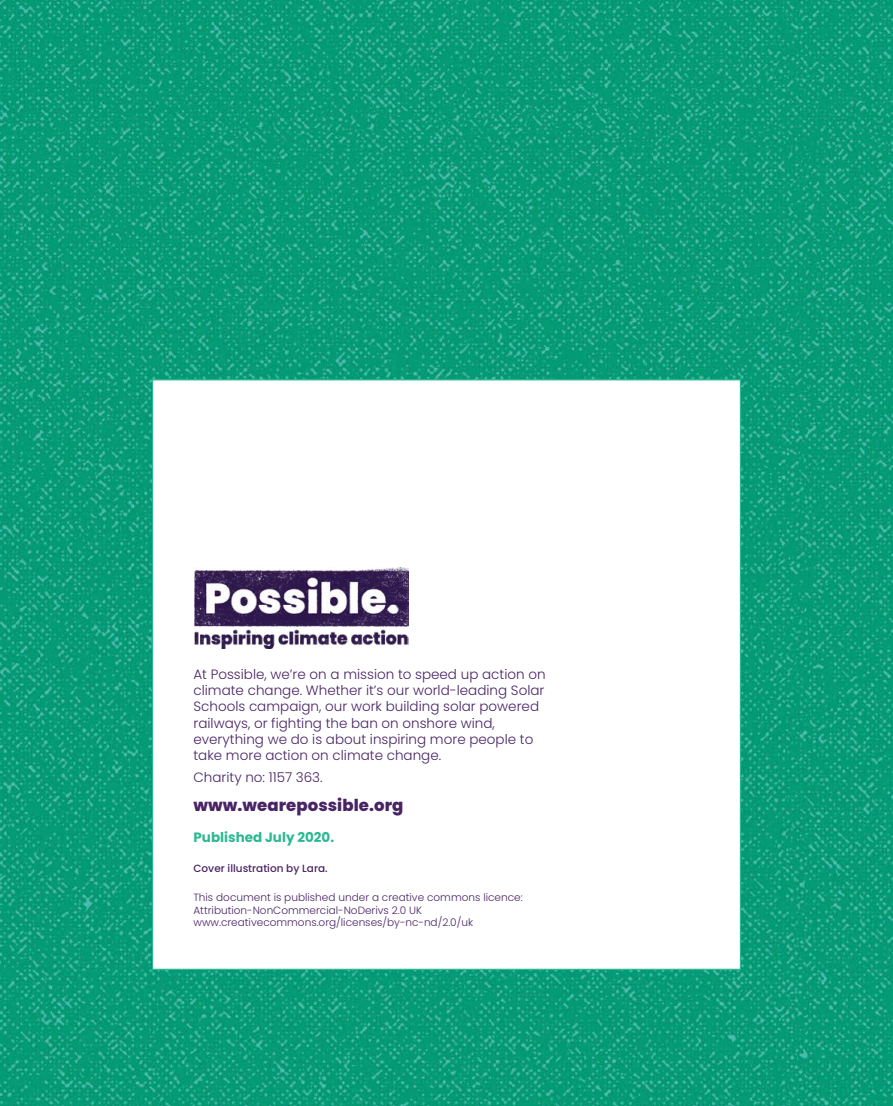
<style>
.page{position:relative;width:893px;height:1106px;background:#fff}
.page>*{position:absolute;margin:0;border:0;box-sizing:border-box;transform-origin:0 0}
.t1{font:800 16.5px "Poppins";letter-spacing:.005em;color:#492465}
.t2{font:300 13.5px/16.2px "Poppins";color:#492465}
.t3{font:700 13.5px "Poppins";color:#2ab893}
.t4{font:300 10.5px/12.6px "Poppins";color:#492465}
.t5{font:500 10.5px "Poppins";color:#492465}
</style>
<div class="page">
<img style="left:0;top:0;width:893px;height:1106px">
<div style="left:152px;top:379px;width:589px;height:590px;background:#fff;border:1px solid #2ab893"></div>
<img style="left:194px;top:567px;width:214px;height:82px">
<p class="t2" style="left:193px;top:666px;width:354px">At Possible, we’re on a mission to speed up action on climate change. Whether it’s our world-leading Solar Schools campaign, our work building solar powered railways, or fighting the ban on onshore wind, everything we do is about inspiring more people to take more action on climate change.</p>
<p class="t2" style="left:193px;top:769px;width:131px">Charity no: 1157 363.</p>
<p class="t1" style="left:193px;top:795px;width:212px">www.wearepossible.org</p>
<p class="t3" style="left:193px;top:829px;width:142px">Published July 2020.</p>
<p class="t5" style="left:193px;top:862px;width:136px">Cover illustration by Lara.</p>
<p class="t4" style="left:193px;top:891px;width:331px">This document is published under a creative commons licence:<br>Attribution-NonCommercial-NoDerivs 2.0 UK www.creativecommons.org/licenses/by-nc-nd/2.0/uk</p>
</div>
